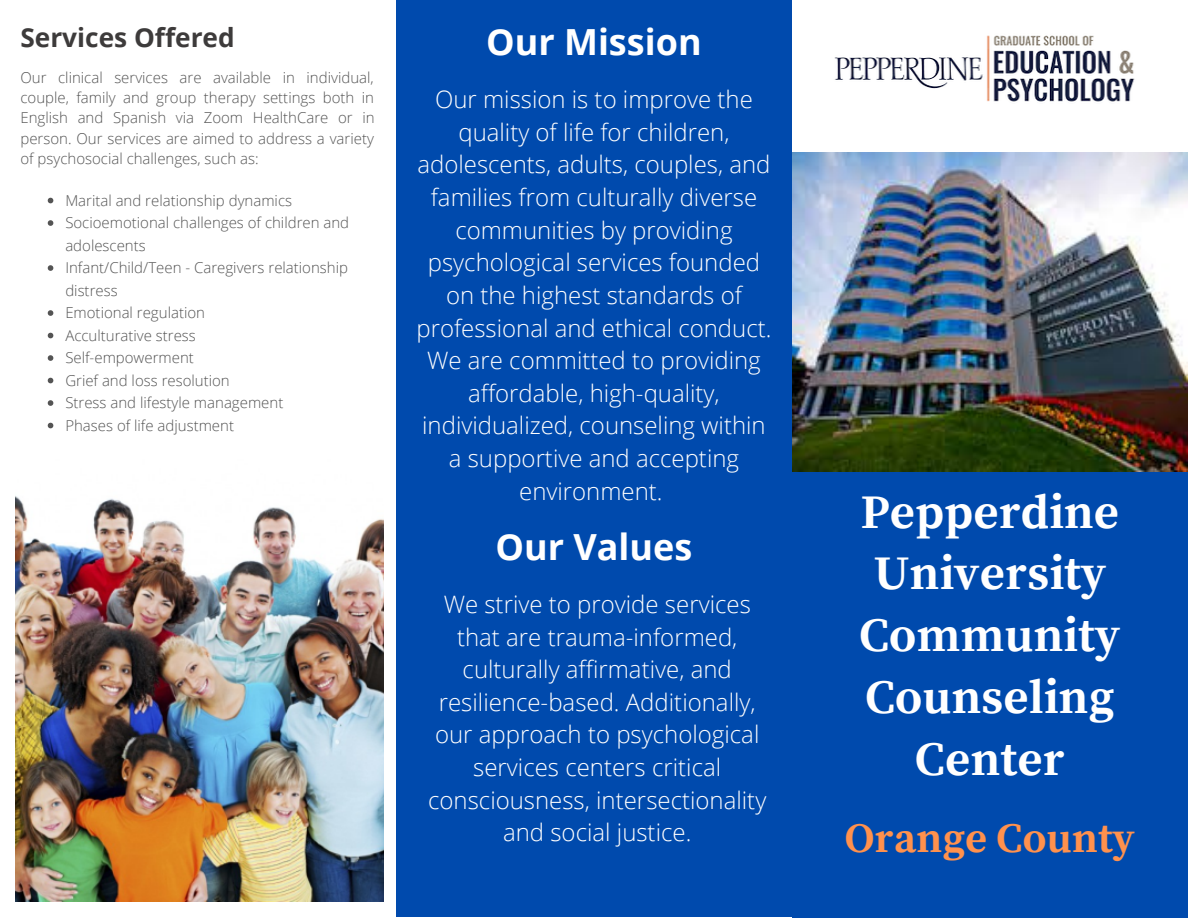
<style>
.page{position:relative;width:1188px;height:918px;background:#fff}
.page>*{position:absolute;margin:0;border:0;box-sizing:border-box;transform-origin:0 0}
.t1{font:700 48px/61.8px "Source Serif Pro";color:#fff;text-align:center}
.t2{font:700 42px "Source Serif Pro";color:#ff914d}
.t3{font:700 36px "Open Sans";color:#fff}
.t4{font:700 26.25px "Open Sans";color:#3d3b3b}
.t5{font:300 24px/32.7px "Open Sans";color:#fff;text-align:center}
.t6{font:300 15px/22.5px "Open Sans";color:#545454;text-align:justify}
</style>
<div class="page">
<img style="left:792px;top:152px;width:396px;height:320px">
<div style="left:396px;top:0;width:396px;height:917px;background:#004aad"></div>
<div style="left:792px;top:472px;width:396px;height:446px;background:#004aad"></div>
<img style="left:834px;top:35px;width:301px;height:67px">
<svg style="left:48px;top:198px;width:5px;height:5px"></svg>
<svg style="left:48px;top:220px;width:5px;height:6px"></svg>
<svg style="left:48px;top:265px;width:5px;height:6px"></svg>
<svg style="left:48px;top:310px;width:5px;height:6px"></svg>
<svg style="left:48px;top:333px;width:5px;height:5px"></svg>
<svg style="left:48px;top:355px;width:5px;height:6px"></svg>
<svg style="left:48px;top:378px;width:5px;height:5px"></svg>
<svg style="left:48px;top:400px;width:5px;height:6px"></svg>
<svg style="left:48px;top:423px;width:5px;height:5px"></svg>
<img style="left:16px;top:496px;width:368px;height:405px">
<p class="t4" style="left:20px;top:19px;width:216px">Services Offered</p>
<h3 class="t3" style="left:486px;top:17px;width:217px">Our Mission</h3>
<p class="t6" style="left:20px;top:67px;width:356px;line-height:20.2px">Our clinical services are available in individual, couple, family and group therapy settings both in English and Spanish via Zoom HealthCare or in person. Our services are aimed to address a variety of psychosocial challenges, such as:</p>
<p class="t6" style="left:65px;top:189px;width:285px;text-align:left">Marital and relationship dynamics<br>Socioemotional challenges of children and adolescents<br>Infant/Child/Teen - Caregivers relationship distress<br>Emotional regulation<br>Acculturative stress<br>Self-empowerment<br>Grief and loss resolution<br>Stress and lifestyle management<br>Phases of life adjustment</p>
<p class="t5" style="left:416px;top:82px;width:356px">Our mission is to improve the quality of life for children, adolescents, adults, couples, and families from culturally diverse communities by providing psychological services founded on the highest standards of professional and ethical conduct.<br>We are committed to providing affordable, high-quality, individualized, counseling within a supportive and accepting environment.</p>
<h3 class="t3" style="left:496px;top:522px;width:198px">Our Values</h3>
<p class="t5" style="left:428px;top:587px;width:340px">We strive to provide services that are trauma-informed, culturally affirmative, and resilience-based. Additionally, our approach to psychological services centers critical consciousness, intersectionality and social justice.</p>
<h1 class="t1" style="left:859px;top:483px;width:263px">Pepperdine<br>University<br>Community<br>Counseling<br>Center</h1>
<h2 class="t2" style="left:845px;top:813px;width:292px">Orange County</h2>
</div>
